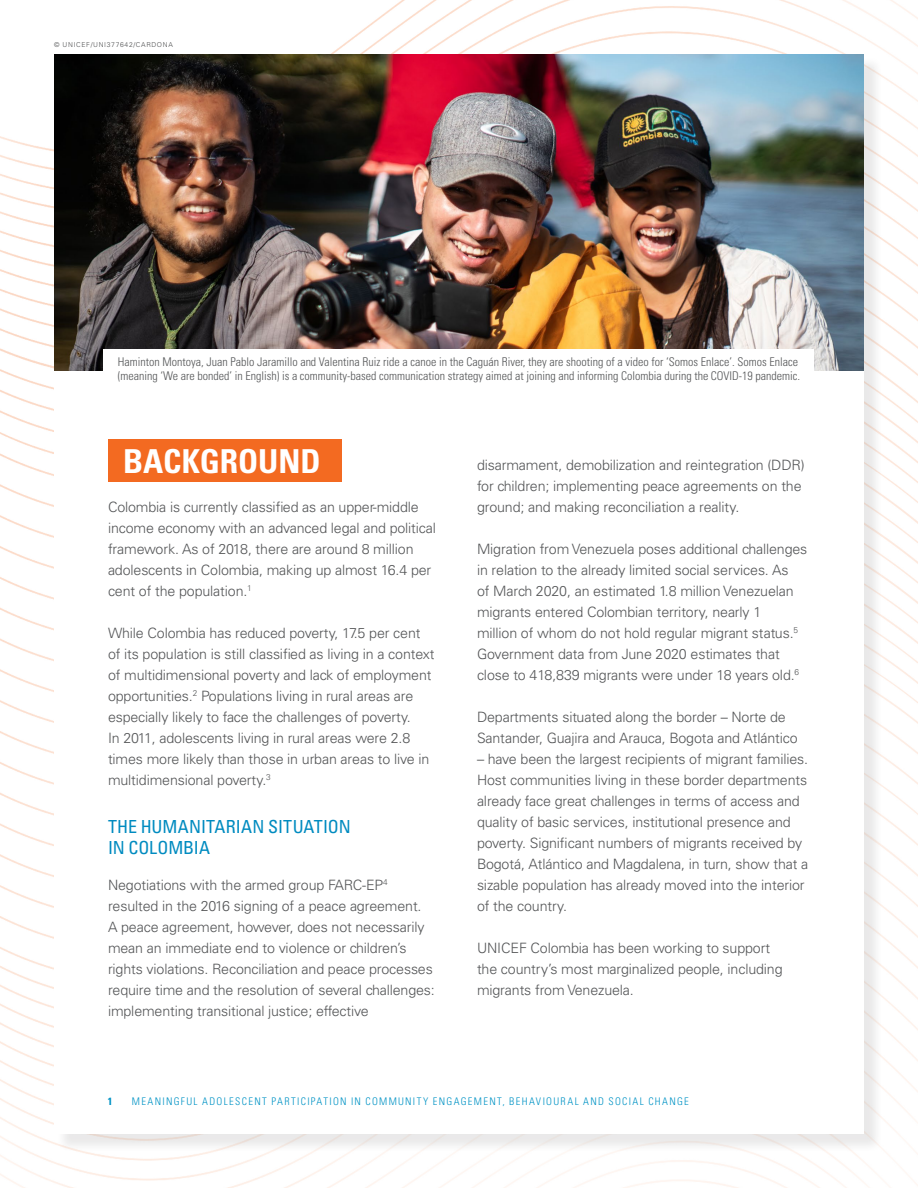
<style>
.page{position:relative;width:918px;height:1188px;background:#fff}
.page>*{position:absolute;margin:0;border:0;box-sizing:border-box;transform-origin:0 0}
.Subhead_1{font:700 condensed 33px "Univers LT Std";color:#fff}
.Subhead_2{font:condensed 18px/21px "Univers LT Std";letter-spacing:-.005em;color:#008bc0}
.Text{font:300 14.25px/21px "Univers LT Std";letter-spacing:-.01em;color:#545557}
.Caption{font:300 condensed 12px/13.5px "Univers LT Std";color:#545557}
.t1{font:300 condensed 10.5px "Univers LT Std";letter-spacing:.125em;color:#0093c5}
.t2{font:700 condensed 10.5px "Univers LT Std";color:#0093c5}
.Photo_Credit{font:300 6.75px "Univers LT Pro 45";letter-spacing:.1em;color:#4b4c4d}
</style>
<div class="page">
<img style="left:0;top:0;width:918px;height:1188px">
<div style="left:56px;top:56px;width:827px;height:1097px;background:#231f20;opacity:.1"></div>
<div style="left:54px;top:54px;width:810px;height:1080px;background:#fff"></div>
<div style="left:108px;top:440px;width:234px;height:42px;background:#f36a21"></div>
<img style="left:54px;top:54px;width:810px;height:317px">
<div style="left:104px;top:349px;width:710px;height:68px;background:#fff"></div>
<p class="Photo_Credit" style="left:54px;top:41px;width:120px">© UNICEF/UNI377642/CARDONA</p>
<p class="Caption" style="left:118px;top:355px;width:684px">Haminton Montoya, Juan Pablo Jaramillo and Valentina Ruiz ride a canoe in the Caguán River, they are shooting of a video for ‘Somos Enlace’. Somos Enlace (meaning ‘We are bonded’ in English) is a community-based communication strategy aimed at joining and informing Colombia during the COVID-19 pandemic.</p>
<p class="Subhead_1" style="left:123px;top:441px;width:199px">BACKGROUND</p>
<p class="Text" style="left:108px;top:496px;width:330px">Colombia is currently classified as an upper-middle income economy with an advanced legal and political framework. As of 2018, there are around 8 million adolescents in Colombia, making up almost 16.4 per cent of the population.<sup>1</sup></p>
<p class="Text" style="left:108px;top:622px;width:328px">While Colombia has reduced poverty, 17.5 per cent of its population is still classified as living in a context of multidimensional poverty and lack of employment opportunities.<sup>2</sup> Populations living in rural areas are especially likely to face the challenges of poverty.<br>In 2011, adolescents living in rural areas were 2.8 times more likely than those in urban areas to live in multidimensional poverty.<sup>3</sup></p>
<p class="Subhead_2" style="left:108px;top:815px;width:244px">THE HUMANITARIAN SITUATION<br>IN COLOMBIA</p>
<p class="Text" style="left:108px;top:874px;width:328px">Negotiations with the armed group FARC-EP<sup>4 </sup>resulted in the 2016 signing of a peace agreement.<br>A peace agreement, however, does not necessarily mean an immediate end to violence or children’s rights violations. Reconciliation and peace processes require time and the resolution of several challenges: implementing transitional justice; effective</p>
<p class="Text" style="left:477px;top:454px;width:329px">disarmament, demobilization and reintegration (DDR) for children; implementing peace agreements on the ground; and making reconciliation a reality.</p>
<p class="Text" style="left:477px;top:538px;width:332px">Migration from Venezuela poses additional challenges in relation to the already limited social services. As<br>of March 2020, an estimated 1.8 million Venezuelan migrants entered Colombian territory, nearly 1<br>million of whom do not hold regular migrant status.<sup>5<br></sup>Government data from June 2020 estimates that close to 418,839 migrants were under 18 years old.<sup>6</sup></p>
<p class="Text" style="left:477px;top:706px;width:322px">Departments situated along the border – Norte de<br>Santander, Guajira and Arauca, Bogota and Atlántico</p>
<p class="Text" style="left:477px;top:748px;width:333px">– have been the largest recipients of migrant families.<br>Host communities living in these border departments already face great challenges in terms of access and quality of basic services, institutional presence and poverty. Significant numbers of migrants received by Bogotá, Atlántico and Magdalena, in turn, show that a sizable population has already moved into the interior of the country.</p>
<p class="Text" style="left:477px;top:937px;width:307px">UNICEF Colombia has been working to support the country’s most marginalized people, including migrants from Venezuela.</p>
<p class="t2" style="left:108px;top:1095px;width:6px">1</p>
<p class="t1" style="left:132px;top:1095px;width:559px">MEANINGFUL ADOLESCENT PARTICIPATION IN COMMUNITY ENGAGEMENT, BEHAVIOURAL AND SOCIAL CHANGE</p>
</div>
